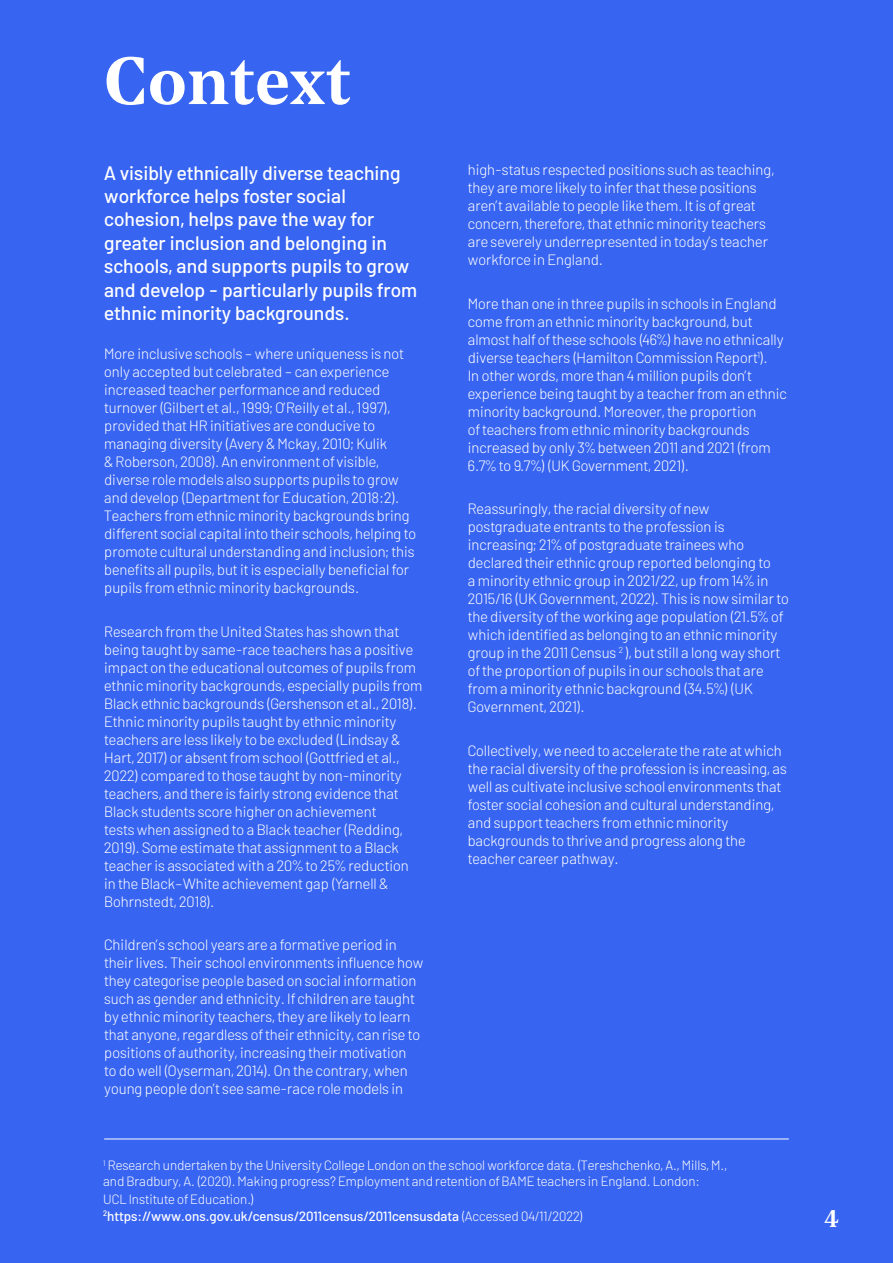
<style>
.page{position:relative;width:893px;height:1263px;background:#3764f0}
.page>*{position:absolute;margin:0;border:0;box-sizing:border-box;transform-origin:0 0}
.t1{font:600 66px "Noe Text";color:#fff}
.t2{font:600 24px "Noe Text";color:#fff}
.t3{font:500 19.5px/23.4px "Barlow";color:#fff}
.t4{font:300 15px/18px "Barlow";color:#fff}
.t5{font:300 13.5px/16.2px "Barlow";color:#fff}
.t6{font:500 13.5px/16.2px "Barlow";color:#fff}
.s1{font-weight:300}
</style>
<div class="page">
<hr style="left:104px;top:1138px;width:685px;height:1px;background:#fff">
<h1 class="t1" style="left:104px;top:32px;width:248px">Context</h1>
<p class="t3" style="left:104px;top:159px;width:315px">A visibly ethnically diverse teaching workforce helps foster social cohesion, helps pave the way for greater inclusion and belonging in schools, and supports pupils to grow and develop - particularly pupils from ethnic minority backgrounds.</p>
<p class="t4" style="left:104px;top:344px;width:314px">More inclusive schools – where uniqueness is not only accepted but celebrated – can experience increased teacher performance and reduced turnover (Gilbert et al., 1999; O’Reilly et al., 1997), provided that HR initiatives are conducive to managing diversity (Avery &amp; Mckay, 2010; Kulik<br>&amp; Roberson, 2008). An environment of visible, diverse role models also supports pupils to grow and develop (Department for Education, 2018:2).<br>Teachers from ethnic minority backgrounds bring different social capital into their schools, helping to promote cultural understanding and inclusion; this benefits all pupils, but it is especially beneficial for pupils from ethnic minority backgrounds.</p>
<p class="t4" style="left:104px;top:621px;width:320px">Research from the United States has shown that being taught by same-race teachers has a positive impact on the educational outcomes of pupils from ethnic minority backgrounds, especially pupils from Black ethnic backgrounds (Gershenson et al., 2018).<br>Ethnic minority pupils taught by ethnic minority teachers are less likely to be excluded (Lindsay &amp; Hart, 2017) or absent from school (Gottfried et al., 2022) compared to those taught by non-minority teachers, and there is fairly strong evidence that Black students score higher on achievement<br>tests when assigned to a Black teacher (Redding, 2019). Some estimate that assignment to a Black teacher is associated with a 20% to 25% reduction in the Black–White achievement gap (Yarnell &amp; Bohrnstedt, 2018).</p>
<p class="t4" style="left:104px;top:935px;width:321px">Children’s school years are a formative period in their lives. Their school environments influence how they categorise people based on social information such as gender and ethnicity. If children are taught by ethnic minority teachers, they are likely to learn that anyone, regardless of their ethnicity, can rise to positions of authority, increasing their motivation<br>to do well (Oyserman, 2014). On the contrary, when young people don’t see same-race role models in</p>
<p class="t4" style="left:468px;top:160px;width:308px">high-status respected positions such as teaching, they are more likely to infer that these positions aren’t available to people like them. It is of great concern, therefore, that ethnic minority teachers are severely underrepresented in today’s teacher workforce in England.</p>
<p class="t4" style="left:468px;top:293px;width:321px">More than one in three pupils in schools in England come from an ethnic minority background, but almost half of these schools (46%) have no ethnically diverse teachers (Hamilton Commission Report<sup>1</sup>).<br>In other words, more than 4 million pupils don’t experience being taught by a teacher from an ethnic minority background. Moreover, the proportion<br>of teachers from ethnic minority backgrounds increased by only 3% between 2011 and 2021 (from 6.7% to 9.7%) (UK Government, 2021).</p>
<p class="t4" style="left:468px;top:499px;width:323px">Reassuringly, the racial diversity of new postgraduate entrants to the profession is increasing; 21% of postgraduate trainees who declared their ethnic group reported belonging to<br>a minority ethnic group in 2021/22, up from 14% in 2015/16 (UK Government, 2022). This is now similar to the diversity of the working age population (21.5% of which identified as belonging to an ethnic minority group in the 2011 Census <sup>2</sup> ), but still a long way short of the proportion of pupils in our schools that are from a minority ethnic background (34.5%) (UK Government, 2021).</p>
<p class="t4" style="left:468px;top:740px;width:321px">Collectively, we need to accelerate the rate at which the racial diversity of the profession is increasing, as well as cultivate inclusive school environments that foster social cohesion and cultural understanding, and support teachers from ethnic minority backgrounds to thrive and progress along the teacher career pathway.</p>
<p class="t5" style="left:103px;top:1156px;width:625px"><sup>1</sup> Research undertaken by the University College London on the school workforce data. (Tereshchenko, A., Mills, M., and Bradbury, A. (2020). Making progress? Employment and retention of BAME teachers in England. London:</p>
<p class="t6" style="left:103px;top:1190px;width:481px"><span class="s1">UCL Institute of Education.)<br></span><sup>2</sup>https://www.ons.gov.uk/census/2011census/2011censusdata <span class="s1">(Accessed 04/11/2022)</span></p>
<h2 class="t2" style="left:824px;top:1201px;width:16px">4</h2>
</div>
